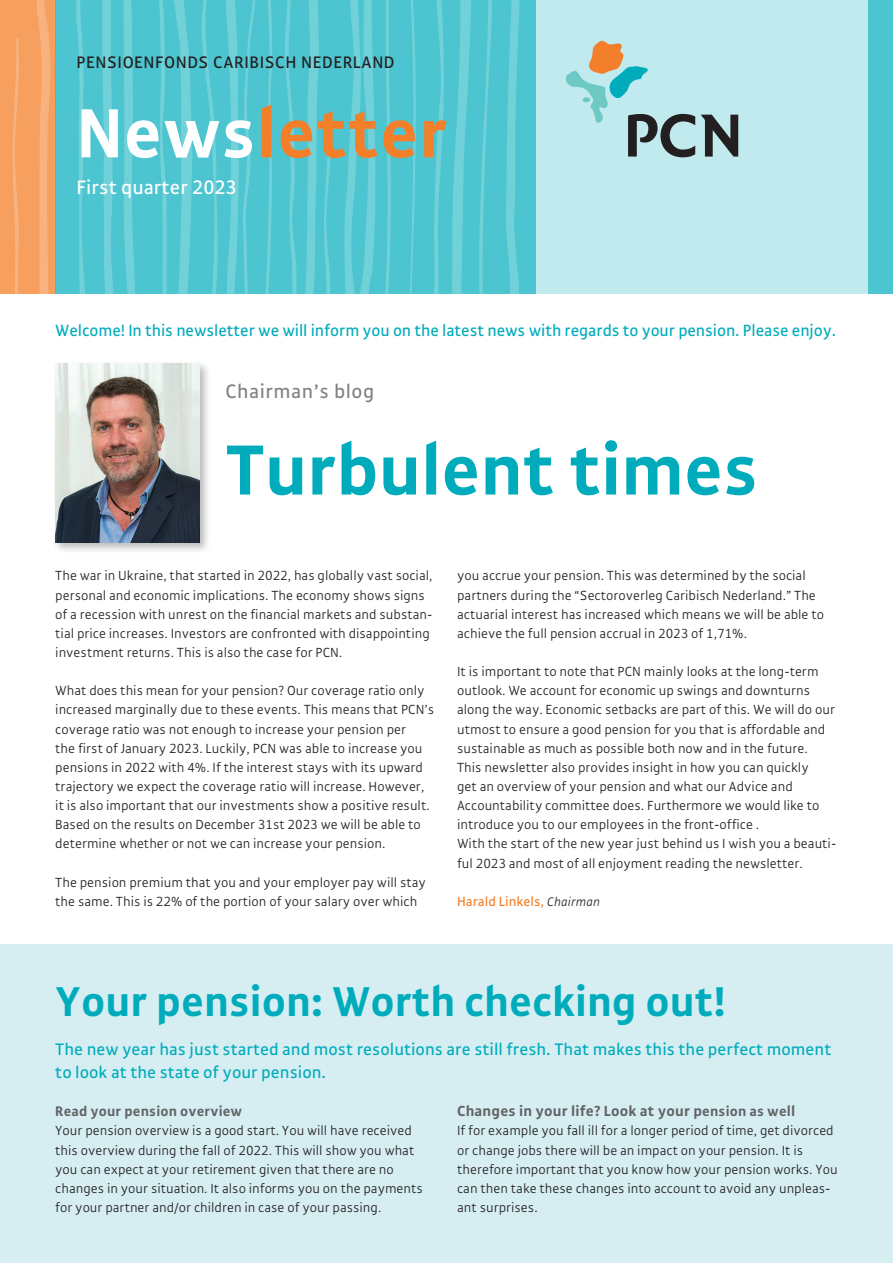
<style>
.page{position:relative;width:893px;height:1263px;background:#fff}
.page>*{position:absolute;margin:0;border:0;box-sizing:border-box;transform-origin:0 0}
.t1{font:700 76.5px "Gak Sans";color:#00acbc}
.t2{font:700 75px "Gak Sans";letter-spacing:.01em;color:#f47f2a}
.PCN_-_kopje_C20_oran{font:700 45px "Gak Sans";color:#00acbc}
.t3{font:21px "Gak Sans";color:#fff}
.t4{font:21px "Gak Sans";letter-spacing:.025em;color:#808285}
.PCN_-_inleiding_NL{font:18px/22.5px "Gak Sans";color:#00acbc}
.t5{font:18px "Gak Sans";letter-spacing:.03em;color:#231f20}
.Welkom_regel{font:17.55px "Gak Sans";letter-spacing:-.005em;color:#00acbc}
.PCN_-_kopje_vet_grij{font:700 15.75px "Gak Sans";letter-spacing:.01em;color:#636366}
.PCN_-_kopje_vet_grij-2{font:700 15px "Gak Sans";letter-spacing:.01em;color:#636366}
.PCN_-_boodtekst_NL{font:300 14.25px/19.2px "Gak Sans";color:#231f20}
.t6{font:14.25px "Gak Sans";color:#f47f2a}
.s1{color:#fff}
.s2{font-weight:300;font-size:13.5px;color:#231f20}
.s3{font-size:15px}
</style>
<div class="page">
<div style="left:0;top:944px;width:893px;height:319px;background:#d6eef2"></div>
<div style="left:52px;top:360px;width:159px;height:194px;background:#231f20;opacity:.3"></div>
<img style="left:55px;top:364px;width:145px;height:178px">
<div style="left:55px;top:0;width:838px;height:293px;background:#4dc5d0"></div>
<div style="left:0;top:0;width:55px;height:293px;background:#f69f5f"></div>
<div style="left:536px;top:0;width:331px;height:293px;background:#c0eaee"></div>
<svg style="left:13px;top:38px;width:6px;height:255px"></svg>
<svg style="left:37px;top:0;width:14px;height:293px"></svg>
<svg style="left:76px;top:0;width:9px;height:293px"></svg>
<svg style="left:102px;top:0;width:12px;height:293px"></svg>
<svg style="left:123px;top:0;width:12px;height:293px"></svg>
<svg style="left:159px;top:0;width:34px;height:293px"></svg>
<svg style="left:202px;top:0;width:70px;height:293px"></svg>
<svg style="left:285px;top:0;width:106px;height:293px"></svg>
<svg style="left:410px;top:0;width:34px;height:293px"></svg>
<svg style="left:452px;top:0;width:40px;height:293px"></svg>
<svg style="left:506px;top:0;width:14px;height:293px"></svg>
<svg style="left:566px;top:40px;width:129px;height:117px"></svg>
<svg style="left:701px;top:115px;width:37px;height:42px"></svg>
<p class="t5" style="left:77px;top:53px;width:320px">PENSIOENFONDS CARIBISCH NEDERLAND</p>
<p class="t2" style="left:77px;top:92px;width:373px"><span class="s1">News</span>letter</p>
<p class="t3" style="left:77px;top:176px;width:162px">First quarter 2023</p>
<p class="Welkom_regel" style="left:55px;top:321px;width:782px">Welcome! In this newsletter we will inform you on the latest news with regards to your pension. Please enjoy.</p>
<h3 class="t4" style="left:225px;top:381px;width:150px">Chairman’s blog</h3>
<h1 class="t1" style="left:225px;top:428px;width:534px">Turbulent times</h1>
<p class="PCN_-_boodtekst_NL" style="left:55px;top:566px;width:379px">The war in Ukraine, that started in 2022, has globally vast social, personal and economic implications. The economy shows signs of a recession with unrest on the financial markets and substan&shy;tial price increases. Investors are confronted with disappointing investment returns. This is also the case for PCN.</p>
<p class="PCN_-_boodtekst_NL" style="left:55px;top:681px;width:380px">What does this mean for your pension? Our coverage ratio only increased marginally due to these events. This means that PCN’s coverage ratio was not enough to increase your pension per<br>the first of January 2023. Luckily, PCN was able to increase you pensions in 2022 with 4%. If the interest stays with its upward trajectory we expect the coverage ratio will increase. However, it is also important that our investments show a positive result.<br>Based on the results on December 31st 2023 we will be able to determine whether or not we can increase your pension.</p>
<p class="PCN_-_boodtekst_NL" style="left:55px;top:872px;width:372px">The pension premium that you and your employer pay will stay the same. This is 22% of the portion of your salary over which</p>
<p class="PCN_-_boodtekst_NL" style="left:457px;top:566px;width:368px">you accrue your pension. This was determined by the social partners during the “Sectoroverleg Caribisch Nederland.” The actuarial interest has increased which means we will be able to achieve the full pension accrual in 2023 of 1,71%.</p>
<p class="PCN_-_boodtekst_NL" style="left:457px;top:662px;width:381px">It is important to note that PCN mainly looks at the long-term outlook. We account for economic up swings and downturns along the way. Economic setbacks are part of this. We will do our utmost to ensure a good pension for you that is affordable and sustainable as much as possible both now and in the future.<br>This newsletter also provides insight in how you can quickly<br>get an overview of your pension and what our Advice and Accountability committee does. Furthermore we would like to introduce you to our employees in the front-office .<br>With the start of the new year just behind us I wish you a beauti&shy;ful 2023 and most of all enjoyment reading the newsletter.</p>
<p class="t6" style="left:457px;top:894px;width:144px">Harald Linkels, <span class="s2">Chairman</span></p>
<p class="PCN_-_kopje_C20_oran" style="left:55px;top:977px;width:672px">Your pension: Worth checking out!</p>
<p class="PCN_-_inleiding_NL" style="left:55px;top:1038px;width:778px">The new year has just started and most resolutions are still fresh. That makes this the perfect moment to look at the state of your pension.</p>
<p class="PCN_-_kopje_vet_grij-2" style="left:55px;top:1103px;width:188px">Read your pension overview</p>
<p class="PCN_-_boodtekst_NL" style="left:55px;top:1121px;width:369px">Your pension overview is a good start. You will have received this overview during the fall of 2022. This will show you what you can expect at your retirement given that there are no changes in your situation. It also informs you on the payments for your partner and/or children in case of your passing.</p>
<p class="PCN_-_kopje_vet_grij" style="left:457px;top:1102px;width:340px">Changes in your life? Look at your p<span class="s3">ension as we</span>ll</p>
<p class="PCN_-_boodtekst_NL" style="left:457px;top:1121px;width:382px">If for example you fall ill for a longer period of time, get divorced or change jobs there will be an impact on your pension. It is therefore important that you know how your pension works. You can then take these changes into account to avoid any unpleas&shy;ant surprises.</p>
</div>
